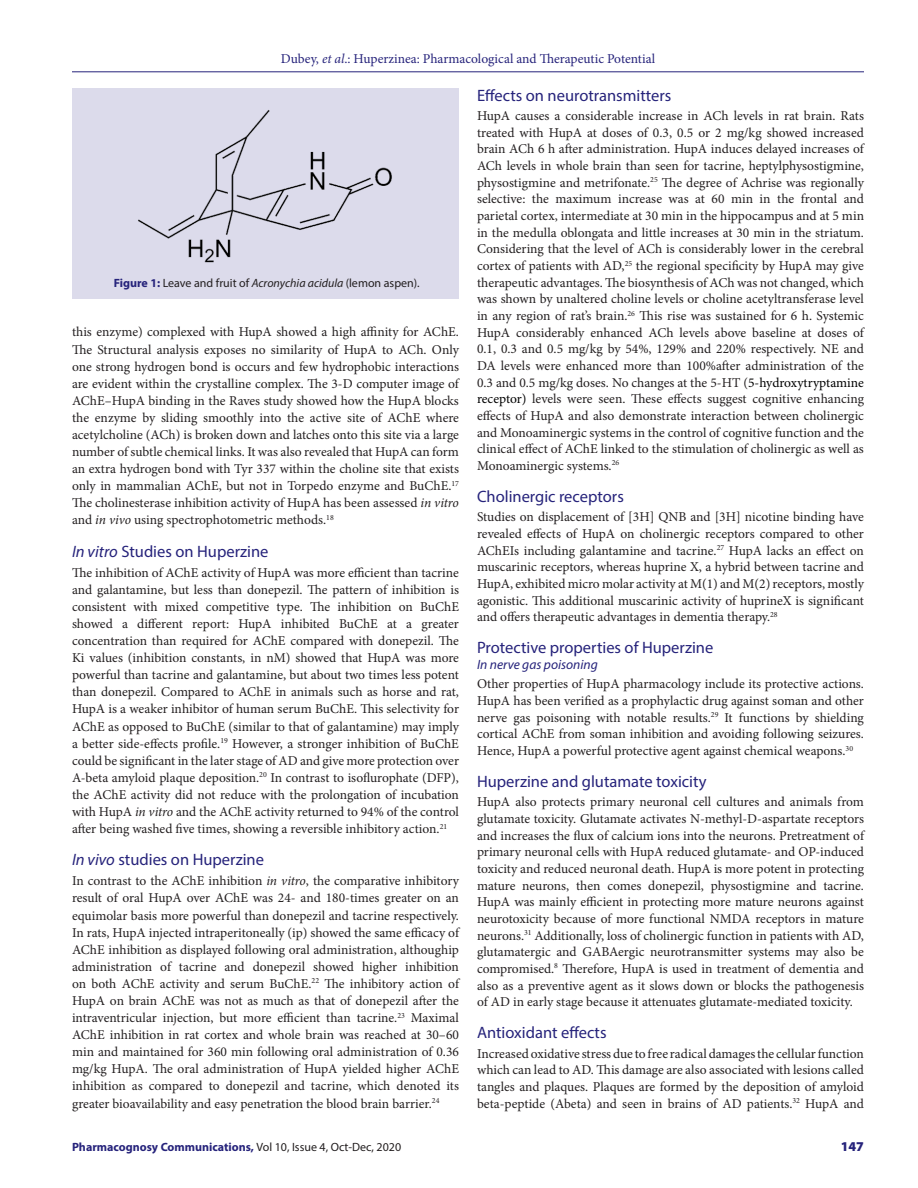
<style>
.page{position:relative;width:918px;height:1188px;background:#fff}
.page>*{position:absolute;margin:0;border:0;box-sizing:border-box;transform-origin:0 0}
._2_HD{font:16.5px "Myriad Pro";color:#26237b}
.TXT{font:13.5px/16.6px "Minion Pro";color:#231f20;text-align:justify}
.t1{font:13.5px "Minion Pro";color:#26237b}
._3_HD{font:italic 13.5px "Myriad Pro";color:#26237b}
.RRH{font:900 13.5px "Myriad Pro";color:#26237b}
.RRH-2{font:700 12px "Myriad Pro";color:#26237b}
.FIG_CAP{font:12px "Myriad Pro";color:#231f20}
.s1{font-style:italic}
.s2{font-weight:700;color:#26237b}
.s3{color:#000}
.s4{font-weight:400;color:#231f20}
</style>
<div class="page">
<hr style="left:72px;top:72px;width:792px;height:1px;background:#26237b">
<div style="left:72px;top:88px;width:387px;height:210px;background:#dcdbeb"></div>
<img style="left:138px;top:110px;width:254px;height:152px">
<p class="t1" style="left:281px;top:50px;width:376px">Dubey, <span class="s1">et al</span>.: Huperzinea: Pharmacological and Therapeutic Potential</p>
<p class="FIG_CAP" style="left:114px;top:275px;width:307px"><span class="s2">Figure 1:</span> Leave and fruit of <span class="s1">Acronychia acidula</span> (lemon aspen).</p>
<p class="TXT" style="left:72px;top:324px;width:389px;line-height:17.1px">this enzyme) complexed with HupA showed a high affinity for AChE.<br>The Structural analysis exposes no similarity of HupA to ACh. Only one strong hydrogen bond is occurs and few hydrophobic interactions are evident within the crystalline complex. The 3-D computer image of AChE–HupA binding in the Raves study showed how the HupA blocks the enzyme by sliding smoothly into the active site of AChE where acetylcholine (ACh) is broken down and latches onto this site via a large number of subtle chemical links. It was also revealed that HupA can form an extra hydrogen bond with Tyr 337 within the choline site that exists only in mammalian AChE, but not in Torpedo enzyme and BuChE.<sup>17<br></sup>The cholinesterase inhibition activity of HupA has been assessed <span class="s1">in vitro </span>and <span class="s1">in vivo</span> using spectrophotometric methods.<sup>18</sup></p>
<p class="_2_HD" style="left:72px;top:541px;width:198px"><span class="s1">In vitro</span> Studies on Huperzine</p>
<p class="TXT" style="left:72px;top:564px;width:389px;line-height:17.1px">The inhibition of AChE activity of HupA was more efficient than tacrine and galantamine, but less than donepezil. The pattern of inhibition is consistent with mixed competitive type. The inhibition on BuChE showed a different report: HupA inhibited BuChE at a greater concentration than required for AChE compared with donepezil. The Ki values (inhibition constants, in nM) showed that HupA was more powerful than tacrine and galantamine, but about two times less potent than donepezil. Compared to AChE in animals such as horse and rat, HupA is a weaker inhibitor of human serum BuChE. This selectivity for AChE as opposed to BuChE (similar to that of galantamine) may imply a better side-effects profile.<sup>19</sup> However, a stronger inhibition of BuChE could be significant in the later stage of AD and give more protection over A-beta amyloid plaque deposition.<sup>20</sup> In contrast to isoflurophate (DFP), the AChE activity did not reduce with the prolongation of incubation with HupA <span class="s1">in vitro</span> and the AChE activity returned to 94% of the control after being washed five times, showing a reversible inhibitory action.<sup>21</sup></p>
<p class="_2_HD" style="left:72px;top:850px;width:194px"><span class="s1">In vivo</span> studies on Huperzine</p>
<p class="TXT" style="left:72px;top:873px;width:389px;line-height:17.1px">In contrast to the AChE inhibition <span class="s1">in vitro</span>, the comparative inhibitory result of oral HupA over AChE was 24- and 180-times greater on an equimolar basis more powerful than donepezil and tacrine respectively.<br>In rats, HupA injected intraperitoneally (ip) showed the same efficacy of AChE inhibition as displayed following oral administration, althoughip administration of tacrine and donepezil showed higher inhibition on both AChE activity and serum BuChE.<sup>22</sup> The inhibitory action of HupA on brain AChE was not as much as that of donepezil after the intraventricular injection, but more efficient than tacrine.<sup>23</sup> Maximal AChE inhibition in rat cortex and whole brain was reached at 30–60 min and maintained for 360 min following oral administration of 0.36 mg/kg HupA. The oral administration of HupA yielded higher AChE inhibition as compared to donepezil and tacrine, which denoted its greater bioavailability and easy penetration the blood brain barrier.<sup>24</sup></p>
<p class="_2_HD" style="left:477px;top:85px;width:196px">Effects on neurotransmitters</p>
<p class="TXT" style="left:477px;top:108px;width:389px">HupA causes a considerable increase in ACh levels in rat brain. Rats treated with HupA at doses of 0.3, 0.5 or 2 mg/kg showed increased brain ACh 6 h after administration. HupA induces delayed increases of ACh levels in whole brain than seen for tacrine, heptylphysostigmine, physostigmine and metrifonate.<sup>25</sup> The degree of Achrise was regionally selective: the maximum increase was at 60 min in the frontal and parietal cortex, intermediate at 30 min in the hippocampus and at 5 min in the medulla oblongata and little increases at 30 min in the striatum.<br>Considering that the level of ACh is considerably lower in the cerebral cortex of patients with AD,<sup>25</sup> the regional specificity by HupA may give therapeutic advantages. The biosynthesis of ACh was not changed, which was shown by unaltered choline levels or choline acetyltransferase level in any region of rat’s brain.<sup>26</sup> This rise was sustained for 6 h. Systemic HupA considerably enhanced ACh levels above baseline at doses of 0.1, 0.3 and 0.5 mg/kg by 54%, 129% and 220% respectively. NE and DA levels were enhanced more than 100%after administration of the 0.3 and 0.5 mg/kg doses. No changes at the 5-HT (<span class="s3">5-hydroxytryptamine receptor)</span> levels were seen. These effects suggest cognitive enhancing effects of HupA and also demonstrate interaction between cholinergic and Monoaminergic systems in the control of cognitive function and the clinical effect of AChE linked to the stimulation of cholinergic as well as Monoaminergic systems.<sup>26</sup></p>
<p class="_2_HD" style="left:477px;top:486px;width:148px">Cholinergic receptors</p>
<p class="TXT" style="left:477px;top:509px;width:389px">Studies on displacement of [3H] QNB and [3H] nicotine binding have revealed effects of HupA on cholinergic receptors compared to other AChEIs including galantamine and tacrine.<sup>27</sup> HupA lacks an effect on muscarinic receptors, whereas huprine X, a hybrid between tacrine and HupA, exhibited micro molar activity at M(1) and M(2) receptors, mostly agonistic. This additional muscarinic activity of huprineX is significant and offers therapeutic advantages in dementia therapy.<sup>28</sup></p>
<p class="_2_HD" style="left:477px;top:637px;width:238px">Protective properties of Huperzine</p>
<p class="_3_HD" style="left:477px;top:656px;width:122px">In nerve gas poisoning</p>
<p class="TXT" style="left:477px;top:676px;width:389px">Other properties of HupA pharmacology include its protective actions.<br>HupA has been verified as a prophylactic drug against soman and other nerve gas poisoning with notable results.<sup>29</sup> It functions by shielding cortical AChE from soman inhibition and avoiding following seizures.<br>Hence, HupA a powerful protective agent against chemical weapons.<sup>30</sup></p>
<p class="_2_HD" style="left:477px;top:771px;width:231px">Huperzine and glutamate toxicity</p>
<p class="TXT" style="left:477px;top:794px;width:389px">HupA also protects primary neuronal cell cultures and animals from glutamate toxicity. Glutamate activates N-methyl-D-aspartate receptors and increases the flux of calcium ions into the neurons. Pretreatment of primary neuronal cells with HupA reduced glutamate- and OP-induced toxicity and reduced neuronal death. HupA is more potent in protecting mature neurons, then comes donepezil, physostigmine and tacrine.<br>HupA was mainly efficient in protecting more mature neurons against neurotoxicity because of more functional NMDA receptors in mature neurons.<sup>31</sup> Additionally, loss of cholinergic function in patients with AD, glutamatergic and GABAergic neurotransmitter systems may also be compromised.<sup>8</sup> Therefore, HupA is used in treatment of dementia and also as a preventive agent as it slows down or blocks the pathogenesis of AD in early stage because it attenuates glutamate-mediated toxicity.</p>
<p class="_2_HD" style="left:477px;top:1022px;width:131px">Antioxidant effects</p>
<p class="TXT" style="left:477px;top:1045px;width:389px">Increased oxidative stress due to free radical damages the cellular function which can lead to AD. This damage are also associated with lesions called tangles and plaques. Plaques are formed by the deposition of amyloid beta-peptide (Abeta) and seen in brains of AD patients.<sup>32</sup> HupA and</p>
<p class="RRH-2" style="left:72px;top:1139px;width:331px">Pharmacognosy Communications, <span class="s4">Vol 10, Issue 4, Oct-Dec, 2020</span></p>
<p class="RRH" style="left:841px;top:1137px;width:25px">147</p>
</div>
